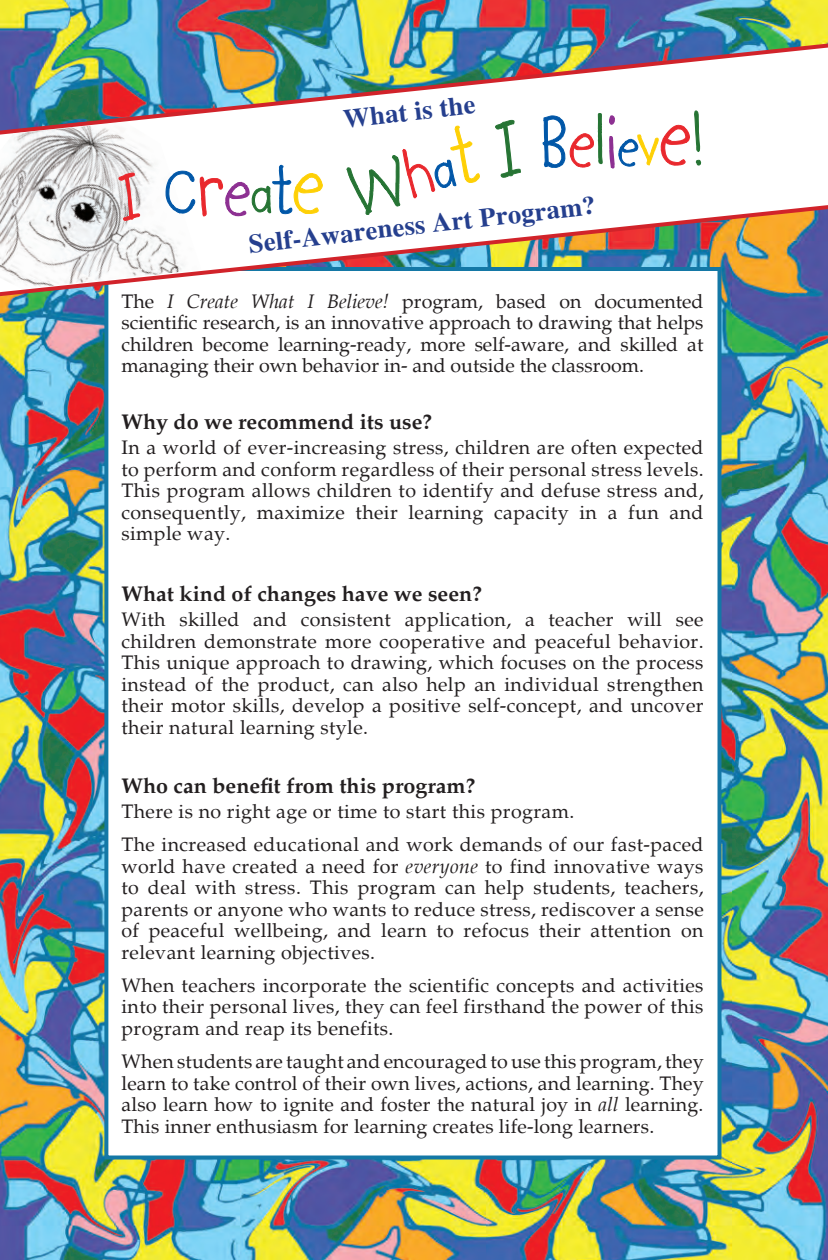
<style>
.page{position:relative;width:828px;height:1260px;background:#fff}
.page>*{position:absolute;margin:0;border:0;box-sizing:border-box;transform-origin:0 0}
.t1{font:700 26.6px "Times";color:#253f8e}
.t2{font:700 21.6px "Palatino";color:#231f20}
.t3{font:19.6px/21.6px "Palatino";letter-spacing:.02em;color:#231f20;text-align:justify}
.s1{font-style:italic}
</style>
<div class="page">
<img style="left:0;top:0;width:828px;height:1260px">
<div style="left:104px;top:267px;width:618px;height:893px;background:#fff;border:4px solid #1478a6"></div>
<svg style="left:0;top:39px;width:828px;height:261px"></svg>
<img style="left:0;top:122px;width:201px;height:167px">
<svg style="left:361px;top:245px;width:19px;height:1px"></svg>
<svg style="left:444px;top:235px;width:58px;height:11px"></svg>
<svg style="left:509px;top:204px;width:147px;height:42px"></svg>
<svg style="left:494px;top:118px;width:28px;height:61px"></svg>
<svg style="left:346px;top:124px;width:136px;height:93px"></svg>
<svg style="left:163px;top:148px;width:163px;height:77px"></svg>
<svg style="left:538px;top:108px;width:165px;height:79px"></svg>
<svg style="left:118px;top:172px;width:23px;height:50px"></svg>
<h1 class="t1" style="left:342px;top:103px;width:134px;rotate:-6deg">What is the</h1>
<h1 class="t1" style="left:247px;top:228px;width:350px;rotate:-6deg">Self-Awareness Art Program?</h1>
<p class="t3" style="left:121px;top:290px;width:584px">The <span class="s1">I Create What I Believe!</span> program, based on documented scientific research, is an innovative approach to drawing that helps children become learning-ready, more self-aware, and skilled at managing their own behavior in- and outside the classroom.</p>
<p class="t2" style="left:121px;top:408px;width:312px">Why do we recommend its use?</p>
<p class="t3" style="left:121px;top:437px;width:584px">In a world of ever-increasing stress, children are often expected to perform and conform regardless of their personal stress levels.<br>This program allows children to identify and defuse stress and, consequently, maximize their learning capacity in a fun and simple way.</p>
<p class="t2" style="left:121px;top:580px;width:362px">What kind of changes have we seen?</p>
<p class="t3" style="left:121px;top:609px;width:584px">With skilled and consistent application, a teacher will see children demonstrate more cooperative and peaceful behavior.<br>This unique approach to drawing, which focuses on the process instead of the product, can also help an individual strengthen their motor skills, develop a positive self-concept, and uncover their natural learning style.</p>
<p class="t2" style="left:121px;top:772px;width:355px">Who can benefit from this program?</p>
<p class="t3" style="left:121px;top:795px;width:584px;line-height:33px">There is no right age or time to start this program.<br>The increased educational and work demands of our fast-paced</p>
<p class="t3" style="left:121px;top:855px;width:584px">world have created a need for <span class="s1">everyone</span> to find innovative ways to deal with stress. This program can help students, teachers, parents or anyone who wants to reduce stress, rediscover a sense of peaceful wellbeing, and learn to refocus their attention on relevant learning objectives.</p>
<p class="t3" style="left:121px;top:975px;width:584px">When teachers incorporate the scientific concepts and activities into their personal lives, they can feel firsthand the power of this program and reap its benefits.</p>
<p class="t3" style="left:121px;top:1051px;width:584px">When students are taught and encouraged to use this program, they learn to take control of their own lives, actions, and learning. They also learn how to ignite and foster the natural joy in <span class="s1">all</span> learning.<br>This inner enthusiasm for learning creates life-long learners.</p>
</div>
